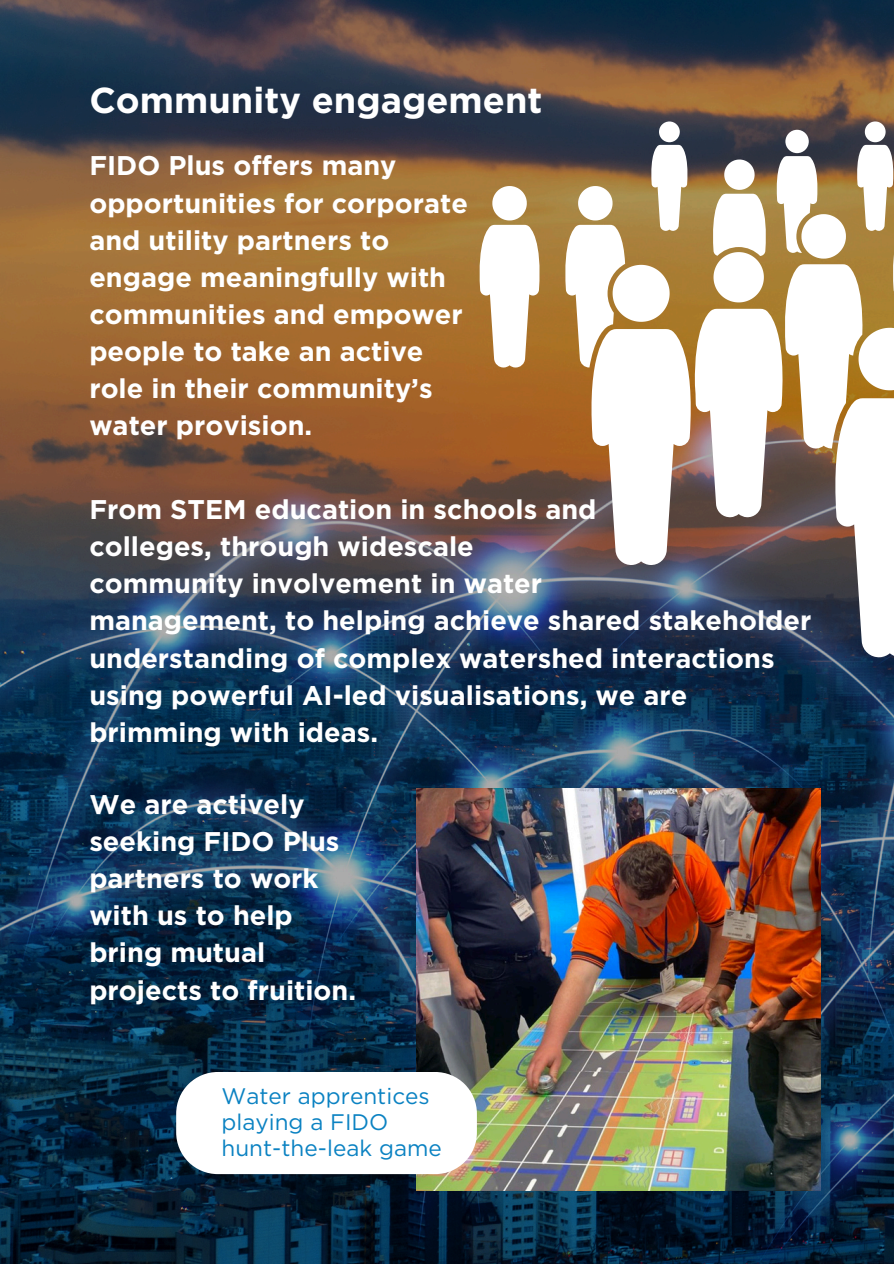
<style>
.page{position:relative;width:894px;height:1264px;background:#fff}
.page>*{position:absolute;margin:0;border:0;box-sizing:border-box;transform-origin:0 0}
.t1{font:700 36px "Gotham";color:#fff}
.t2{font:700 27px/37.2px "Gotham";color:#fff}
.t3{font:22.5px/25.8px "Gotham";color:#0b82c2}
</style>
<div class="page">
<img style="left:0;top:0;width:893px;height:1263px">
<img style="left:416px;top:788px;width:404px;height:402px">
<svg style="left:477px;top:186px;width:65px;height:182px"></svg>
<svg style="left:562px;top:121px;width:331px;height:537px"></svg>
<svg style="left:176px;top:1071px;width:300px;height:103px"></svg>
<h2 class="t1" style="left:89px;top:78px;width:454px">Community engagement</h2>
<h2 class="t2" style="left:89px;top:147px;width:380px">FIDO Plus offers many opportunities for corporate and utility partners to engage meaningfully with communities and empower people to take an active role in their community’s water provision.</h2>
<p class="t2" style="left:89px;top:490px;width:723px">From STEM education in schools and<br>colleges, through widescale<br>community involvement in water<br>management, to helping achieve shared stakeholder understanding of complex watershed interactions using powerful AI-led visualisations, we are brimming with ideas.</p>
<p class="t2" style="left:89px;top:785px;width:268px">We are actively seeking FIDO Plus partners to work with us to help bring mutual projects to fruition.</p>
<h2 class="t3" style="left:221px;top:1083px;width:222px">Water apprentices playing a FIDO hunt-the-leak game</h2>
</div>
